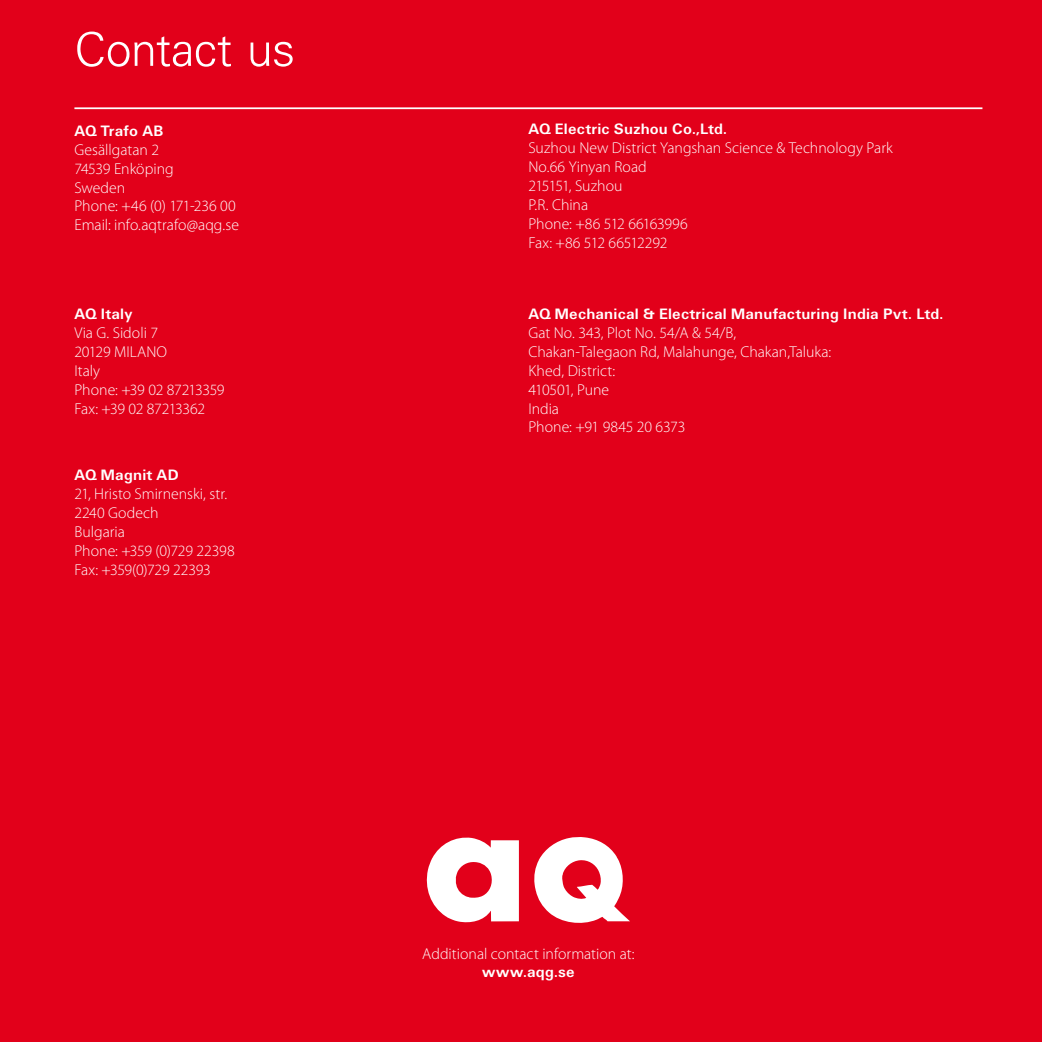
<style>
.page{position:relative;width:1042px;height:1042px;background:#e2001a}
.page>*{position:absolute;margin:0;border:0;box-sizing:border-box;transform-origin:0 0}
.t1{font:300 52.5px "Universum Bg";letter-spacing:-.005em;color:#fff}
.t2{font:300 15.75px/18.9px "Myriad Pro";color:#fff}
.t3{font:700 15.75px "Universum Bg";letter-spacing:.015em;color:#fff}
</style>
<div class="page">
<svg style="left:534px;top:837px;width:96px;height:86px"></svg>
<svg style="left:427px;top:837px;width:92px;height:86px"></svg>
<hr style="left:74px;top:107px;width:908px;height:2px;background:#fff">
<h1 class="t1" style="left:74px;top:20px;width:222px">Contact us</h1>
<p class="t3" style="left:74px;top:122px;width:90px">AQ Trafo AB</p>
<p class="t2" style="left:74px;top:140px;width:166px">Gesällgatan 2<br>74539 Enköping<br>Sweden<br>Phone: +46 (0) 171-236 00<br>Email: info.aqtrafo@aqg.se</p>
<p class="t3" style="left:74px;top:306px;width:60px">AQ Italy</p>
<p class="t2" style="left:74px;top:323px;width:152px">Via G. Sidoli 7<br>20129 MILANO<br>Italy<br>Phone: +39 02 87213359<br>Fax: +39 02 87213362</p>
<p class="t3" style="left:74px;top:467px;width:106px">AQ Magnit AD</p>
<p class="t2" style="left:74px;top:484px;width:162px">21, Hristo Smirnenski, str.<br>2240 Godech<br>Bulgaria<br>Phone: +359 (0)729 22398<br>Fax: +359(0)729 22393</p>
<p class="t3" style="left:528px;top:121px;width:200px">AQ Electric Suzhou Co.,Ltd.</p>
<p class="t2" style="left:528px;top:138px;width:366px">Suzhou New District Yangshan Science &amp; Technology Park<br>No.66 Yinyan Road<br>215151, Suzhou<br>P.R. China<br>Phone: +86 512 66163996<br>Fax: +86 512 66512292</p>
<p class="t3" style="left:528px;top:306px;width:416px">AQ Mechanical &amp; Electrical Manufacturing India Pvt. Ltd.</p>
<p class="t2" style="left:528px;top:323px;width:304px">Gat No. 343, Plot No. 54/A &amp; 54/B,<br>Chakan-Talegaon Rd, Malahunge, Chakan,Taluka:<br>Khed, District:<br>410501, Pune<br>India<br>Phone: +91 9845 20 6373</p>
<p class="t2" style="left:422px;top:944px;width:214px">Additional contact information at:</p>
<p class="t3" style="left:482px;top:964px;width:94px">www.aqg.se</p>
</div>
